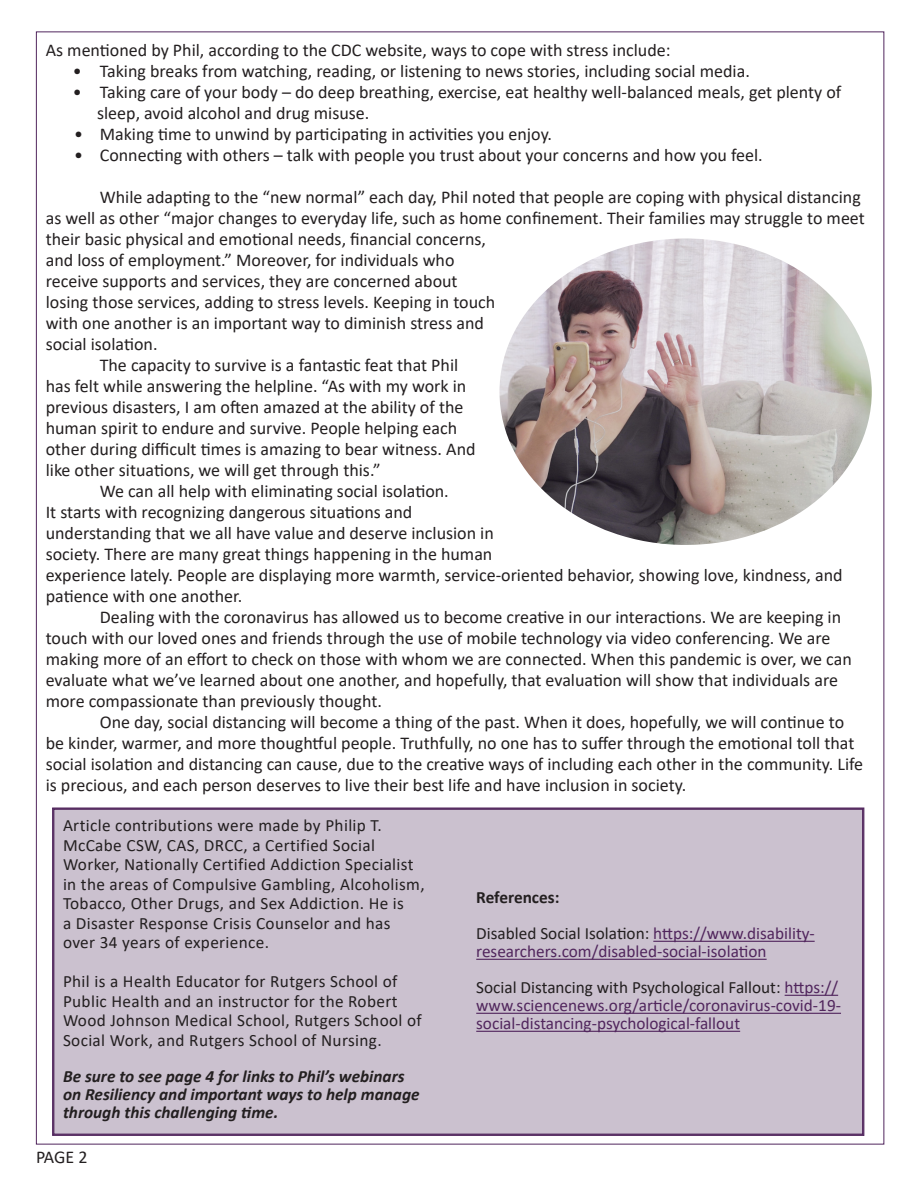
<style>
.page{position:relative;width:918px;height:1188px;background:#fff}
.page>*{position:absolute;margin:0;border:0;box-sizing:border-box;transform-origin:0 0}
.t1{font:18px/21px "Calibri";color:#231f20}
.Phil{font:17.25px/19.5px "Calibri";letter-spacing:.02em;color:#231f20}
.Phil-2{font:17.25px/18px "Calibri";color:#51265d}
.Phil-3{font:italic 700 17.25px/18px "Calibri";color:#231f20}
.Phil-4{font:700 17.25px "Calibri";color:#231f20}
.s1{color:#231f20}
</style>
<div class="page">
<div style="left:52px;top:808px;width:812px;height:328px;background:#cbc1cf"></div>
<img style="left:500px;top:238px;width:372px;height:307px">
<p class="t1" style="left:46px;top:39px;width:626px">As mentioned by Phil, according to the CDC website, ways to cope with stress include:</p>
<p class="t1" style="left:73px;top:60px;width:679px">• Taking breaks from watching, reading, or listening to news stories, including social media.</p>
<p class="t1" style="left:73px;top:81px;width:770px">• Taking care of your body – do deep breathing, exercise, eat healthy well-balanced meals, get plenty of</p>
<p class="t1" style="left:97px;top:102px;width:274px">sleep, avoid alcohol and drug misuse.</p>
<p class="t1" style="left:74px;top:123px;width:479px">• Making time to unwind by participating in activities you enjoy.</p>
<p class="t1" style="left:74px;top:144px;width:690px">• Connecting with others – talk with people you trust about your concerns and how you feel.</p>
<p class="t1" style="left:46px;top:186px;width:821px;text-indent:54px">While adapting to the “new normal” each day, Phil noted that people are coping with physical distancing as well as other “major changes to everyday life, such as home confinement. Their families may struggle to meet their basic physical and emotional needs, financial concerns,<br>and loss of employment.” Moreover, for individuals who<br>receive supports and services, they are concerned about<br>losing those services, adding to stress levels. Keeping in touch<br>with one another is an important way to diminish stress and<br>social isolation.</p>
<p class="t1" style="left:46px;top:354px;width:431px;text-indent:54px">The capacity to survive is a fantastic feat that Phil has felt while answering the helpline. “As with my work in previous disasters, I am often amazed at the ability of the human spirit to endure and survive. People helping each other during difficult times is amazing to bear witness. And like other situations, we will get through this.”</p>
<p class="t1" style="left:46px;top:480px;width:798px;text-indent:54px">We can all help with eliminating social isolation.<br>It starts with recognizing dangerous situations and<br>understanding that we all have value and deserve inclusion in<br>society. There are many great things happening in the human<br>experience lately. People are displaying more warmth, service-oriented behavior, showing love, kindness, and patience with one another.</p>
<p class="t1" style="left:46px;top:606px;width:808px;text-indent:54px">Dealing with the coronavirus has allowed us to become creative in our interactions. We are keeping in touch with our loved ones and friends through the use of mobile technology via video conferencing. We are making more of an effort to check on those with whom we are connected. When this pandemic is over, we can evaluate what we’ve learned about one another, and hopefully, that evaluation will show that individuals are more compassionate than previously thought.</p>
<p class="t1" style="left:46px;top:711px;width:819px;text-indent:54px">One day, social distancing will become a thing of the past. When it does, hopefully, we will continue to be kinder, warmer, and more thoughtful people. Truthfully, no one has to suffer through the emotional toll that social isolation and distancing can cause, due to the creative ways of including each other in the community. Life is precious, and each person deserves to live their best life and have inclusion in society.</p>
<p class="Phil" style="left:63px;top:815px;width:363px">Article contributions were made by Philip T.<br>McCabe CSW, CAS, DRCC, a Certified Social Worker, Nationally Certified Addiction Specialist in the areas of Compulsive Gambling, Alcoholism, Tobacco, Other Drugs, and Sex Addiction. He is</p>
<p class="Phil" style="left:63px;top:913px;width:329px">a Disaster Response Crisis Counselor and has</p>
<p class="Phil" style="left:63px;top:932px;width:208px">over 34 years of experience.</p>
<p class="Phil" style="left:63px;top:971px;width:360px">Phil is a Health Educator for Rutgers School of Public Health and an instructor for the Robert Wood Johnson Medical School, Rutgers School of Social Work, and Rutgers School of Nursing.</p>
<p class="Phil-3" style="left:63px;top:1067px;width:358px">Be sure to see page 4 for links to Phil’s webinars on Resiliency and important ways to help manage through this challenging time.</p>
<p class="Phil-4" style="left:476px;top:885px;width:85px">References:</p>
<p class="Phil-2" style="left:476px;top:924px;width:340px"><span class="s1">Disabled Social Isolation:</span> https://www.disability&shy;researchers.com/disabled-social-isolation</p>
<p class="Phil-2" style="left:476px;top:978px;width:366px"><span class="s1">Social Distancing with Psychological Fallout:</span> https:// www.sciencenews.org/article/coronavirus-covid-19- social-distancing-psychological-fallout</p>
<p class="t1" style="left:36px;top:1146px;width:53px">PAGE 2</p>
</div>
